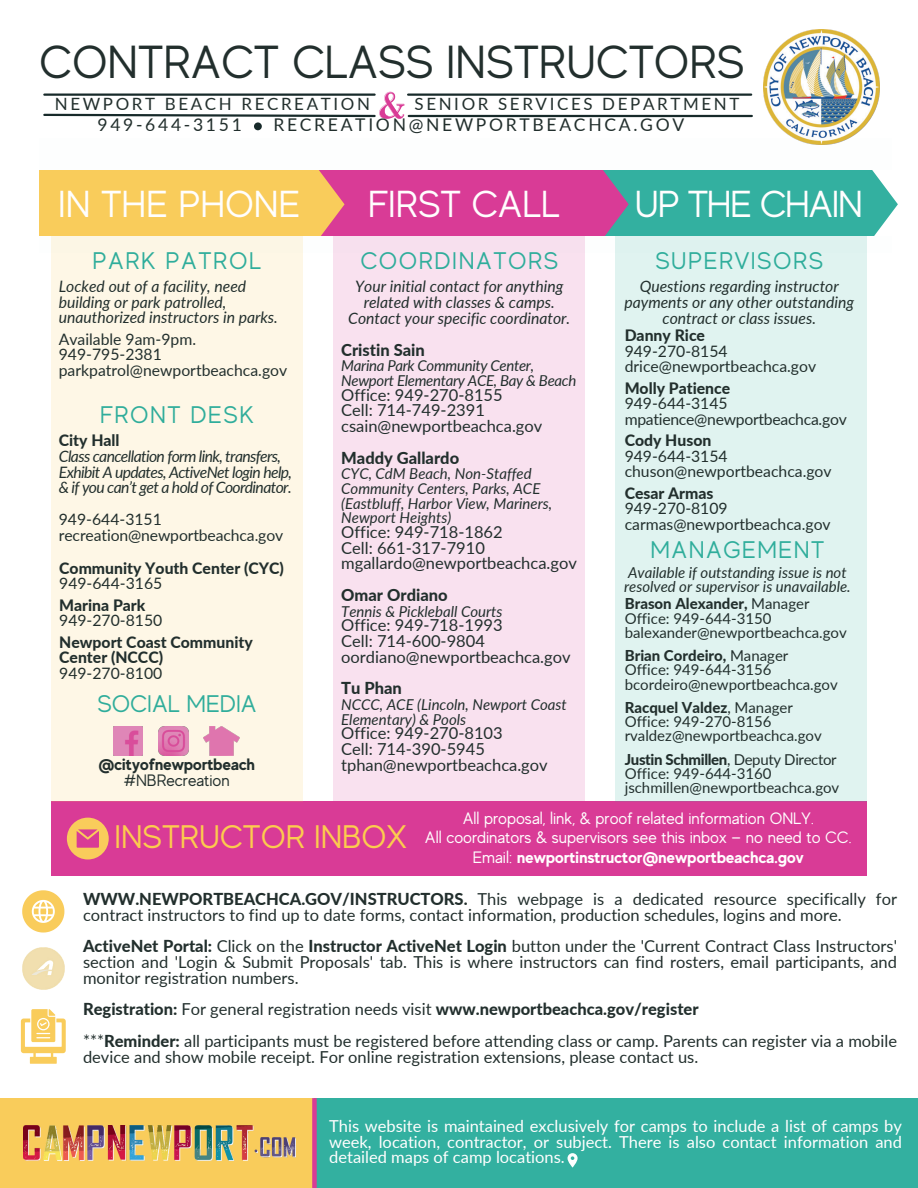
<style>
.page{position:relative;width:918px;height:1188px;background:#fff}
.page>*{position:absolute;margin:0;border:0;box-sizing:border-box;transform-origin:0 0}
.t1{font:46.2px "MADE Evolve Sans";color:#222f2d}
.t2{font:37.5px "MADE Evolve Sans";color:#fffefe}
.t3{font:37.5px "MADE Evolve Sans";letter-spacing:-.035em;color:#fffefe}
.t4{font:32.55px "MADE Evolve Sans";color:#fccc4e}
.t5{font:24px "MADE Evolve Sans";letter-spacing:.065em;color:#2fad9b}
.t6{font:24px "MADE Evolve Sans";color:#2fad9b}
.t7{font:17.55px "Lato";letter-spacing:.155em;color:#222f2d}
.t8{font:16.95px "Lato";letter-spacing:.155em;color:#222f2d}
.t9{font:16.5px/15.8px "Lato";color:#222f2d}
.t10{font:16.5px/15.8px "Lato";color:#fffefe;text-align:justify}
.t11{font:16.5px/19.6px "MADE Evolve Sans";color:#fffefe;text-align:center}
.t12{font:800 16.5px "Lato";color:#222f2d}
.t13{font:700 16.5px "MADE Evolve Sans";color:#222f2d}
.t14{font:16.5px "MADE Evolve Sans";color:#222f2d}
.t15{font:15.75px/15.5px "Lato";color:#222f2d}
.t16{font:italic 15.75px/15.8px "Lato";color:#222f2d;text-align:center}
.t17{font:800 15.75px/15.5px "Lato";color:#222f2d}
.t18{font:italic 15.75px/15.8px "Lato";letter-spacing:-.04em;color:#222f2d}
.t19{font:15px/14.2px "Lato";color:#222f2d}
.t20{font:italic 15px/14.7px "Lato";color:#222f2d}
.t21{font:italic 15px/14.7px "Lato";letter-spacing:-.02em;color:#222f2d}
.s1{font-weight:800}
.s2{font-weight:700}
</style>
<div class="page">
<div style="left:517px;top:169px;width:353px;height:71px;background:#33b0a0"></div>
<svg style="left:792px;top:169px;width:106px;height:68px"></svg>
<div style="left:39px;top:169px;width:275px;height:71px;background:#f9cc5b"></div>
<div style="left:274px;top:169px;width:328px;height:71px;background:#d93b96"></div>
<svg style="left:523px;top:169px;width:106px;height:68px"></svg>
<div style="left:51px;top:801px;width:816px;height:75px;background:#d93b96"></div>
<svg style="left:67px;top:818px;width:41px;height:41px"></svg>
<img style="left:22px;top:947px;width:43px;height:43px">
<svg style="left:22px;top:890px;width:42px;height:43px"></svg>
<div style="left:30px;top:1057px;width:27px;height:7px;background:#f9cc5b"></div>
<svg style="left:21px;top:1009px;width:45px;height:51px"></svg>
<hr style="left:408px;top:94px;width:343px;height:2px;background:#172a2a">
<hr style="left:409px;top:115px;width:343px;height:2px;background:#172a2a">
<svg style="left:43px;top:92px;width:361px;height:38px"></svg>
<svg style="left:239px;top:169px;width:106px;height:68px"></svg>
<img style="left:764px;top:29px;width:116px;height:116px">
<div style="left:39px;top:237px;width:853px;height:16px;background:#fdfefe"></div>
<div style="left:51px;top:237px;width:251px;height:565px;background:#fef7e6"></div>
<div style="left:333px;top:237px;width:252px;height:565px;background:#f9e1ef"></div>
<div style="left:616px;top:237px;width:251px;height:565px;background:#e0f3f0"></div>
<img style="left:159px;top:726px;width:29px;height:30px">
<img style="left:114px;top:726px;width:29px;height:29px">
<img style="left:204px;top:727px;width:36px;height:29px">
<div style="left:304px;top:1098px;width:614px;height:90px;background:#33b0a0"></div>
<div style="left:1px;top:1098px;width:313px;height:90px;background:#f9cc5b"></div>
<img style="left:23px;top:1125px;width:272px;height:35px">
<div style="left:312px;top:1098px;width:5px;height:90px;background:#d93b96"></div>
<svg style="left:568px;top:1153px;width:10px;height:15px"></svg>
<h1 class="t1" style="left:39px;top:33px;width:707px">CONTRACT CLASS INSTRUCTORS</h1>
<p class="t7" style="left:98px;top:112px;width:146px">949-644-3151</p>
<p class="t7" style="left:273px;top:112px;width:413px">RECREATION@NEWPORTBEACHCA.GOV</p>
<p class="t8" style="left:55px;top:92px;width:317px">NEWPORT BEACH RECREATION</p>
<p class="t8" style="left:415px;top:92px;width:326px">SENIOR SERVICES DEPARTMENT</p>
<h2 class="t2" style="left:58px;top:180px;width:244px">IN THE PHONE</h2>
<h3 class="t5" style="left:92px;top:245px;width:170px">PARK PATROL</h3>
<p class="t16" style="left:59px;top:278px;width:221px;text-align:left">Locked out of a facility, need building or park patrolled, unauthorized instructors in parks.</p>
<p class="t15" style="left:59px;top:330px;width:230px">Available 9am-9pm.<br>949-795-2381 parkpatrol@newportbeachca.gov</p>
<h3 class="t5" style="left:100px;top:400px;width:155px">FRONT DESK</h3>
<p class="t17" style="left:59px;top:432px;width:62px">City Hall</p>
<p class="t18" style="left:59px;top:448px;width:235px">Class cancellation form link, transfers,<br>Exhibit A updates, ActiveNet login help, &amp; if you can’t get a hold of Coordinator.</p>
<p class="t15" style="left:59px;top:511px;width:226px">949-644-3151 recreation@newportbeachca.gov</p>
<p class="t17" style="left:59px;top:560px;width:226px">Community Youth Center (CYC)</p>
<p class="t15" style="left:59px;top:575px;width:105px">949-644-3165</p>
<p class="t17" style="left:59px;top:597px;width:88px">Marina Park</p>
<p class="t15" style="left:59px;top:612px;width:105px">949-270-8150</p>
<p class="t17" style="left:59px;top:634px;width:195px">Newport Coast Community<br>Center (NCCC)</p>
<p class="t15" style="left:59px;top:665px;width:105px">949-270-8100</p>
<h3 class="t6" style="left:98px;top:689px;width:161px">SOCIAL MEDIA</h3>
<p class="t13" style="left:98px;top:754px;width:158px">@cityofnewportbeach</p>
<p class="t14" style="left:124px;top:770px;width:108px">#NBRecreation</p>
<h2 class="t2" style="left:368px;top:180px;width:193px">FIRST CALL</h2>
<h3 class="t5" style="left:360px;top:245px;width:199px">COORDINATORS</h3>
<p class="t16" style="left:348px;top:278px;width:224px">Your initial contact for anything related with classes &amp; camps.<br>Contact your specific coordinator.</p>
<p class="t12" style="left:341px;top:337px;width:85px">Cristin Sain</p>
<p class="t21" style="left:341px;top:358px;width:237px">Marina Park Community Center,<br>Newport Elementary ACE, Bay &amp; Beach</p>
<p class="t9" style="left:341px;top:386px;width:203px">Office: 949-270-8155<br>Cell: 714-749-2391 csain@newportbeachca.gov</p>
<p class="t12" style="left:341px;top:445px;width:119px">Maddy Gallardo</p>
<p class="t20" style="left:341px;top:466px;width:212px">CYC, CdM Beach, Non-Staffed<br>Community Centers, Parks, ACE (Eastbluff, Harbor View, Mariners,<br>Newport Heights)</p>
<p class="t9" style="left:341px;top:523px;width:237px">Office: 949-718-1862<br>Cell: 661-317-7910 mgallardo@newportbeachca.gov</p>
<p class="t12" style="left:341px;top:583px;width:108px">Omar Ordiano</p>
<p class="t20" style="left:341px;top:603px;width:163px">Tennis &amp; Pickleball Courts</p>
<p class="t9" style="left:341px;top:617px;width:231px">Office: 949-718-1993<br>Cell: 714-600-9804 oordiano@newportbeachca.gov</p>
<p class="t12" style="left:341px;top:676px;width:62px">Tu Phan</p>
<p class="t20" style="left:341px;top:697px;width:227px">NCCC, ACE (Lincoln, Newport Coast<br>Elementary) &amp; Pools</p>
<p class="t9" style="left:341px;top:725px;width:208px">Office: 949-270-8103<br>Cell: 714-390-5945 tphan@newportbeachca.gov</p>
<h2 class="t3" style="left:635px;top:180px;width:230px">UP THE CHAIN</h2>
<h3 class="t5" style="left:655px;top:245px;width:169px">SUPERVISORS</h3>
<p class="t16" style="left:624px;top:278px;width:231px">Questions regarding instructor payments or any other outstanding contract or class issues.</p>
<p class="t17" style="left:625px;top:327px;width:82px">Danny Rice</p>
<p class="t15" style="left:625px;top:343px;width:193px">949-270-8154 drice@newportbeachca.gov</p>
<p class="t17" style="left:625px;top:380px;width:107px">Molly Patience</p>
<p class="t15" style="left:625px;top:395px;width:224px">949-644-3145 mpatience@newportbeachca.gov</p>
<p class="t17" style="left:625px;top:432px;width:88px">Cody Huson</p>
<p class="t15" style="left:625px;top:448px;width:209px">949-644-3154 chuson@newportbeachca.gov</p>
<p class="t17" style="left:625px;top:485px;width:90px">Cesar Armas</p>
<p class="t15" style="left:625px;top:500px;width:208px">949-270-8109 carmas@newportbeachca.gov</p>
<p class="t20" style="left:624px;top:564px;width:228px">Available if outstanding issue is not resolved or supervisor is unavailable.</p>
<h3 class="t5" style="left:650px;top:535px;width:176px">MANAGEMENT</h3>
<p class="t19" style="left:625px;top:596px;width:224px"><span class="s1">Brason Alexander,</span> Manager<br>Office: 949-644-3150 balexander@newportbeachca.gov</p>
<p class="t19" style="left:625px;top:648px;width:215px"><span class="s1">Brian Cordeiro,</span> Manager<br>Office: 949-644-3156 bcordeiro@newportbeachca.gov</p>
<p class="t19" style="left:625px;top:700px;width:199px"><span class="s1">Racquel Valdez</span>, Manager<br>Office: 949-270-8156 rvaldez@newportbeachca.gov</p>
<p class="t19" style="left:625px;top:752px;width:216px"><span class="s1">Justin Schmillen</span>, Deputy Director<br>Office: 949-644-3160 jschmillen@newportbeachca.gov</p>
<h3 class="t4" style="left:115px;top:816px;width:294px">INSTRUCTOR INBOX</h3>
<p class="t11" style="left:425px;top:808px;width:428px">All proposal, link, &amp; proof related information ONLY.<br>All coordinators &amp; supervisors see this inbox — no need to CC.<br>Email: <span class="s2">newportinstructor@newportbeachca.gov</span></p>
<p class="t9" style="left:83px;top:891px;width:816px"><span class="s1">WWW.NEWPORTBEACHCA.GOV/INSTRUCTORS.</span> This webpage is a dedicated resource specifically for contract instructors to find up to date forms, contact information, production schedules, logins and more.</p>
<p class="t9" style="left:83px;top:938px;width:816px;text-align:justify"><span class="s1">ActiveNet Portal:</span> Click on the <span class="s1">Instructor ActiveNet Login</span> button under the 'Current Contract Class Instructors' section and 'Login &amp; Submit Proposals' tab. This is where instructors can find rosters, email participants, and monitor registration numbers.</p>
<p class="t9" style="left:83px;top:993px;width:816px;line-height:31.5px"><span class="s1">Registration:</span> For general registration needs visit <span class="s1">www.newportbeachca.gov/register<br></span>***<span class="s1">Reminder:</span> all participants must be registered before attending class or camp. Parents can register via a mobile</p>
<p class="t9" style="left:83px;top:1048px;width:617px">device and show mobile receipt. For online registration extensions, please contact us.</p>
<p class="t10" style="left:329px;top:1117px;width:574px">This website is maintained exclusively for camps to include a list of camps by week, location, contractor, or subject. There is also contact information and detailed maps of camp locations.</p>
</div>
